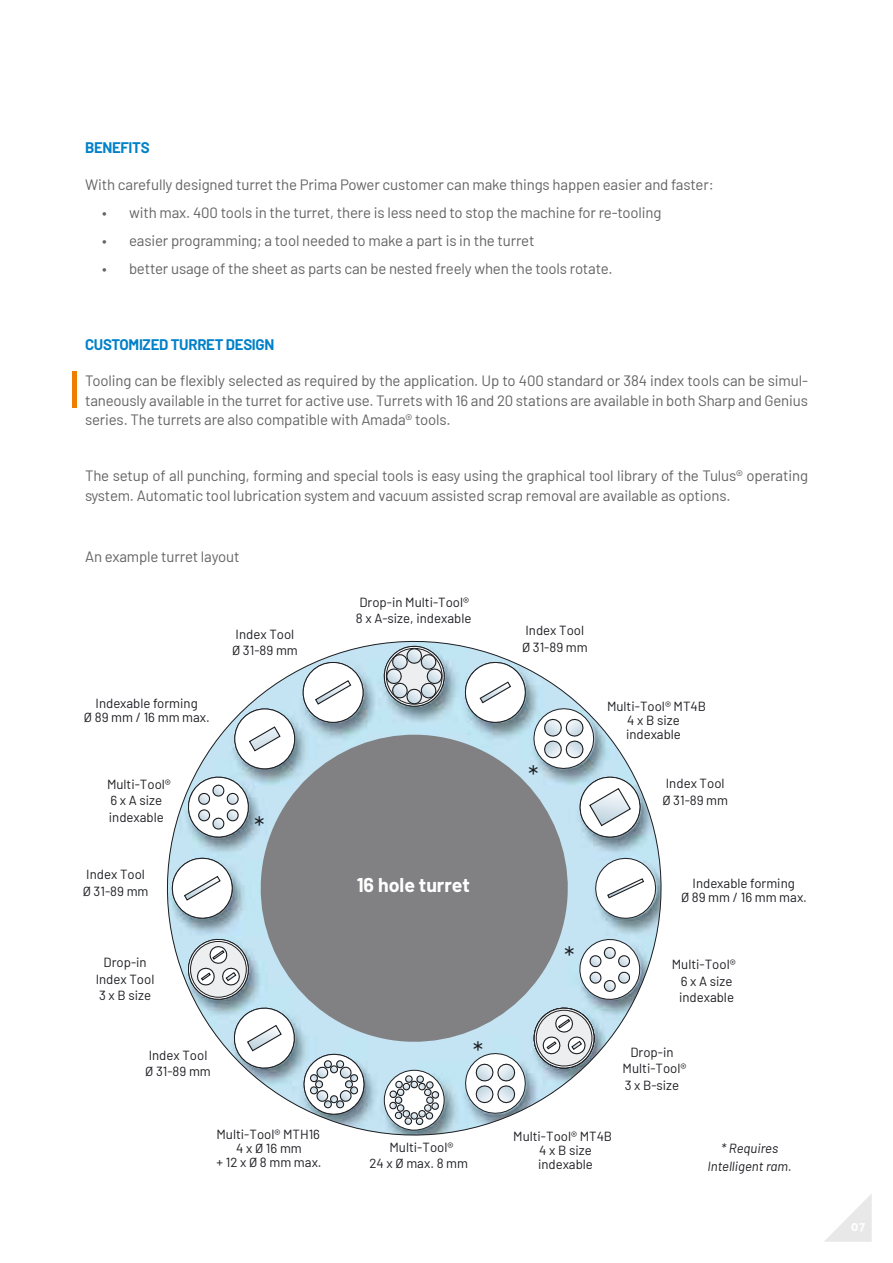
<style>
.page{position:relative;width:893px;height:1263px;background:#fff}
.page>*{position:absolute;margin:0;border:0;box-sizing:border-box;transform-origin:0 0}
.t1{font:26.4px "Barlow";color:#1c1d21}
.t2{font:700 19.5px "Barlow";color:#fff}
.t3{font:15px/19.5px "Barlow";letter-spacing:-.01em;color:#646363;text-align:justify}
.t4{font:700 15px "Barlow";letter-spacing:-.02em;color:#0081c9}
.t5{font:13.2px/16.5px "Barlow";color:#1c1d21;text-align:center}
.t6{font:italic 13.2px/17.7px "Barlow";color:#1c1d21;text-align:center}
.t7{font:700 12px "Aller";color:#fff}
</style>
<div class="page">
<svg style="left:824px;top:1194px;width:48px;height:48px"></svg>
<svg style="left:166px;top:640px;width:496px;height:496px"></svg>
<svg style="left:384px;top:1070px;width:60px;height:60px"></svg>
<div style="left:384px;top:1070px;width:60px;height:60px;border:1px solid #1c1d21;border-radius:50%"></div>
<svg style="left:242px;top:716px;width:344px;height:344px;fill:#818184"></svg>
<svg style="left:389px;top:1075px;width:51px;height:50px"></svg>
<svg style="left:184px;top:658px;width:184px;height:183px"></svg>
<svg style="left:169px;top:854px;width:68px;height:68px"></svg>
<svg style="left:592px;top:854px;width:68px;height:68px"></svg>
<svg style="left:380px;top:641px;width:69px;height:69px"></svg>
<svg style="left:461px;top:658px;width:183px;height:184px"></svg>
<svg style="left:184px;top:935px;width:184px;height:183px"></svg>
<svg style="left:462px;top:935px;width:182px;height:182px"></svg>
<div style="left:618px;top:955px;width:12px;height:12px;border:1px solid #1c1d21;border-radius:50%"></div>
<div style="left:72px;top:371px;width:5px;height:36px;background:#ef7d00"></div>
<p class="t4" style="left:85px;top:136px;width:66px">BENEFITS</p>
<p class="t3" style="left:85px;top:174px;width:630px">With carefully designed turret the Prima Power customer can make things happen easier and faster:</p>
<p class="t3" style="left:102px;top:202px;width:561px">• with max. 400 tools in the turret, there is less need to stop the machine for re-tooling</p>
<p class="t3" style="left:102px;top:230px;width:434px">• easier programming; a tool needed to make a part is in the turret</p>
<p class="t3" style="left:102px;top:258px;width:512px">• better usage of the sheet as parts can be nested freely when the tools rotate.</p>
<p class="t4" style="left:85px;top:334px;width:191px">CUSTOMIZED TURRET DESIGN</p>
<p class="t3" style="left:85px;top:370px;width:724px">Tooling can be flexibly selected as required by the application. Up to 400 standard or 384 index tools can be simul&shy;taneously available in the turret for active use. Turrets with 16 and 20 stations are available in both Sharp and Genius series. The turrets are also compatible with Amada® tools.</p>
<p class="t3" style="left:85px;top:465px;width:724px">The setup of all punching, forming and special tools is easy using the graphical tool library of the Tulus® operating system. Automatic tool lubrication system and vacuum assisted scrap removal are available as options.</p>
<p class="t3" style="left:85px;top:545px;width:156px">An example turret layout</p>
<p class="t5" style="left:84px;top:695px;width:127px;line-height:14.1px">Indexable forming<br>Ø 89 mm / 16 mm max.</p>
<p class="t5" style="left:107px;top:774px;width:65px;text-align:left">Multi-Tool®<br>6 x A size indexable</p>
<p class="t5" style="left:83px;top:865px;width:67px;text-align:left">Index Tool<br>Ø 31-89 mm</p>
<p class="t5" style="left:232px;top:625px;width:67px;text-align:left">Index Tool<br>Ø 31-89 mm</p>
<h1 class="t1" style="left:254px;top:807px;width:12px">*</h1>
<p class="t5" style="left:96px;top:953px;width:60px">Drop-in<br>Index Tool<br>3 x B size</p>
<p class="t5" style="left:145px;top:1045px;width:67px;text-align:left">Index Tool<br>Ø 31-89 mm</p>
<p class="t5" style="left:356px;top:593px;width:117px;text-align:left">Drop-in Multi-Tool®<br>8 x A-size, indexable</p>
<h2 class="t2" style="left:357px;top:870px;width:115px">16 hole turret</h2>
<h1 class="t1" style="left:473px;top:1032px;width:12px">*</h1>
<p class="t5" style="left:522px;top:621px;width:67px;text-align:left">Index Tool<br>Ø 31-89 mm</p>
<h1 class="t1" style="left:528px;top:756px;width:12px">*</h1>
<p class="t5" style="left:607px;top:698px;width:101px;line-height:14.1px">Multi-Tool® MT4B<br>4 x B size indexable</p>
<p class="t5" style="left:662px;top:774px;width:67px;text-align:left">Index Tool<br>Ø 31-89 mm</p>
<h1 class="t1" style="left:564px;top:937px;width:12px">*</h1>
<p class="t5" style="left:681px;top:875px;width:127px;line-height:14.1px">Indexable forming<br>Ø 89 mm / 16 mm max.</p>
<p class="t5" style="left:672px;top:955px;width:65px">Multi-Tool®<br>6 x A size indexable</p>
<p class="t5" style="left:623px;top:1042px;width:65px">Drop-in<br>Multi-Tool®<br>3 x B-size</p>
<p class="t5" style="left:217px;top:1126px;width:107px;line-height:14.1px">Multi-Tool® MTH16<br>4 x Ø 16 mm<br>+ 12 x Ø 8 mm max.</p>
<p class="t5" style="left:513px;top:1128px;width:101px;line-height:14.1px">Multi-Tool® MT4B<br>4 x B size indexable</p>
<p class="t5" style="left:370px;top:1138px;width:100px">Multi-Tool®<br>24 x Ø max. 8 mm</p>
<p class="t6" style="left:707px;top:1138px;width:86px">* Requires<br>Intelligent ram.</p>
<p class="t7" style="left:851px;top:1220px;width:16px">07</p>
</div>
